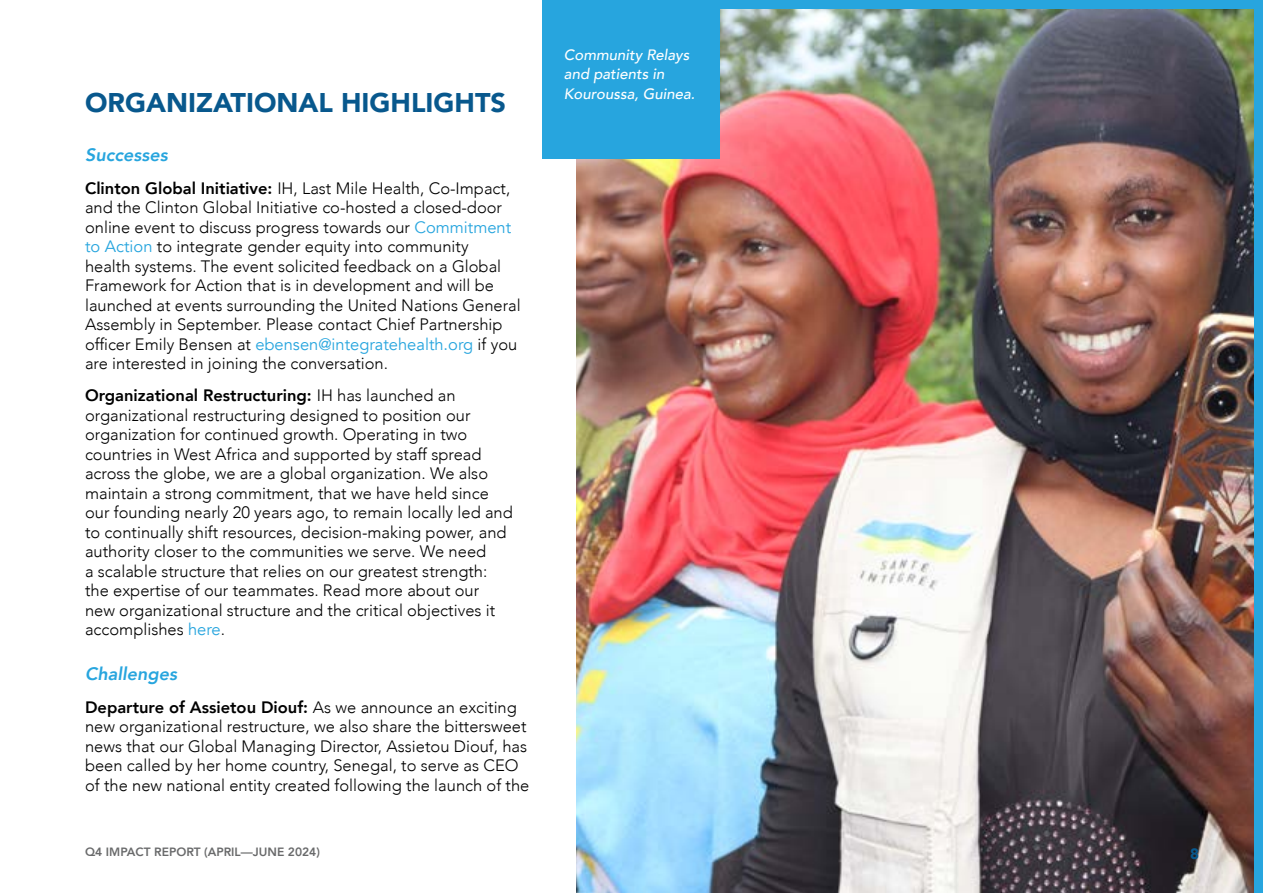
<style>
.page{position:relative;width:1263px;height:893px;background:#fff}
.page>*{position:absolute;margin:0;border:0;box-sizing:border-box;transform-origin:0 0}
.t1{font:900 27px "Avenir";color:#08588d}
.t2{font:italic 800 18px "Avenir";color:#27a5de}
.t3{font:300 16.5px/19.5px "Avenir";color:#000}
.t4{font:italic 500 15px/19.5px "Avenir";color:#fff}
.t5{font:900 15px "Avenir";color:#08588d}
.t6{font:800 12px "Avenir";color:#696a6b}
.s1{font-weight:800}
.s2{font-weight:400;color:#27a5de}
</style>
<div class="page">
<img style="left:576px;top:9px;width:678px;height:884px">
<div style="left:623px;top:0;width:640px;height:9px;background:#27a5de"></div>
<div style="left:1254px;top:0;width:9px;height:893px;background:#27a5de"></div>
<div style="left:543px;top:0;width:177px;height:158px;background:#27a5de"></div>
<h1 class="t1" style="left:85px;top:80px;width:422px">ORGANIZATIONAL HIGHLIGHTS</h1>
<p class="t2" style="left:85px;top:144px;width:84px">Successes</p>
<p class="t3" style="left:85px;top:178px;width:437px"><span class="s1">Clinton Global Initiative:</span> IH, Last Mile Health, Co-Impact, and the Clinton Global Initiative co-hosted a closed-door online event to discuss progress towards our <span class="s2">Commitment to Action</span> to integrate gender equity into community<br>health systems. The event solicited feedback on a Global Framework for Action that is in development and will be launched at events surrounding the United Nations General Assembly in September. Please contact Chief Partnership officer Emily Bensen at <span class="s2">ebensen@integratehealth.org</span> if you are interested in joining the conversation.</p>
<p class="t3" style="left:85px;top:386px;width:429px"><span class="s1">Organizational Restructuring:</span> IH has launched an organizational restructuring designed to position our organization for continued growth. Operating in two countries in West Africa and supported by staff spread across the globe, we are a global organization. We also maintain a strong commitment, that we have held since our founding nearly 20 years ago, to remain locally led and to continually shift resources, decision-making power, and authority closer to the communities we serve. We need<br>a scalable structure that relies on our greatest strength: the expertise of our teammates. Read more about our new organizational structure and the critical objectives it accomplishes <span class="s2">here</span>.</p>
<p class="t2" style="left:85px;top:663px;width:94px">Challenges</p>
<p class="t3" style="left:85px;top:697px;width:446px"><span class="s1">Departure of Assietou Diouf:</span> As we announce an exciting new organizational restructure, we also share the bittersweet news that our Global Managing Director, Assietou Diouf, has been called by her home country, Senegal, to serve as CEO of the new national entity created following the launch of the</p>
<p class="t4" style="left:564px;top:45px;width:133px">Community Relays and patients in<br>Kouroussa, Guinea.</p>
<p class="t6" style="left:85px;top:842px;width:236px">Q4 IMPACT REPORT (APRIL—JUNE 2024)</p>
<p class="t5" style="left:1190px;top:841px;width:10px">8</p>
</div>
